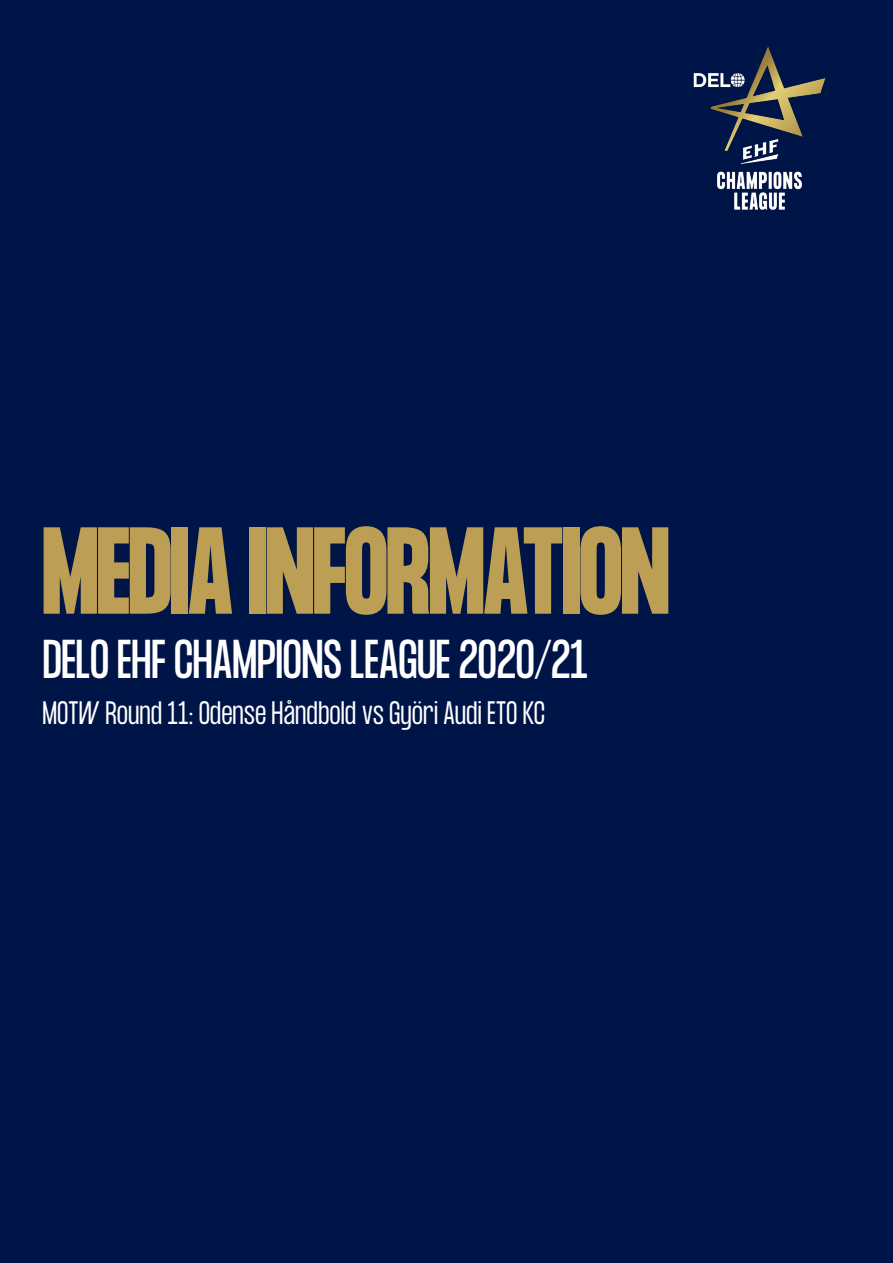
<style>
.page{position:relative;width:893px;height:1263px;background:#001547}
.page>*{position:absolute;margin:0;border:0;box-sizing:border-box;transform-origin:0 0}
.t1{font:700 108px "Formula Condensed";letter-spacing:-.01em;color:#bc9e54}
.t2{font:48px "Formula Condensed";letter-spacing:-.005em;color:#fff}
.Body{font:300 28.5px "Formula Condensed";color:#fff}
</style>
<div class="page">
<img style="left:693px;top:46px;width:133px;height:164px">
<p class="t1" style="left:43px;top:507px;width:628px">MEDIA INFORMATION</p>
<p class="t2" style="left:43px;top:630px;width:547px">DELO EHF CHAMPIONS LEAGUE 2020/21</p>
<p class="Body" style="left:43px;top:696px;width:504px">MOTW Round 11: Odense Håndbold vs Györi Audi ETO KC</p>
</div>
